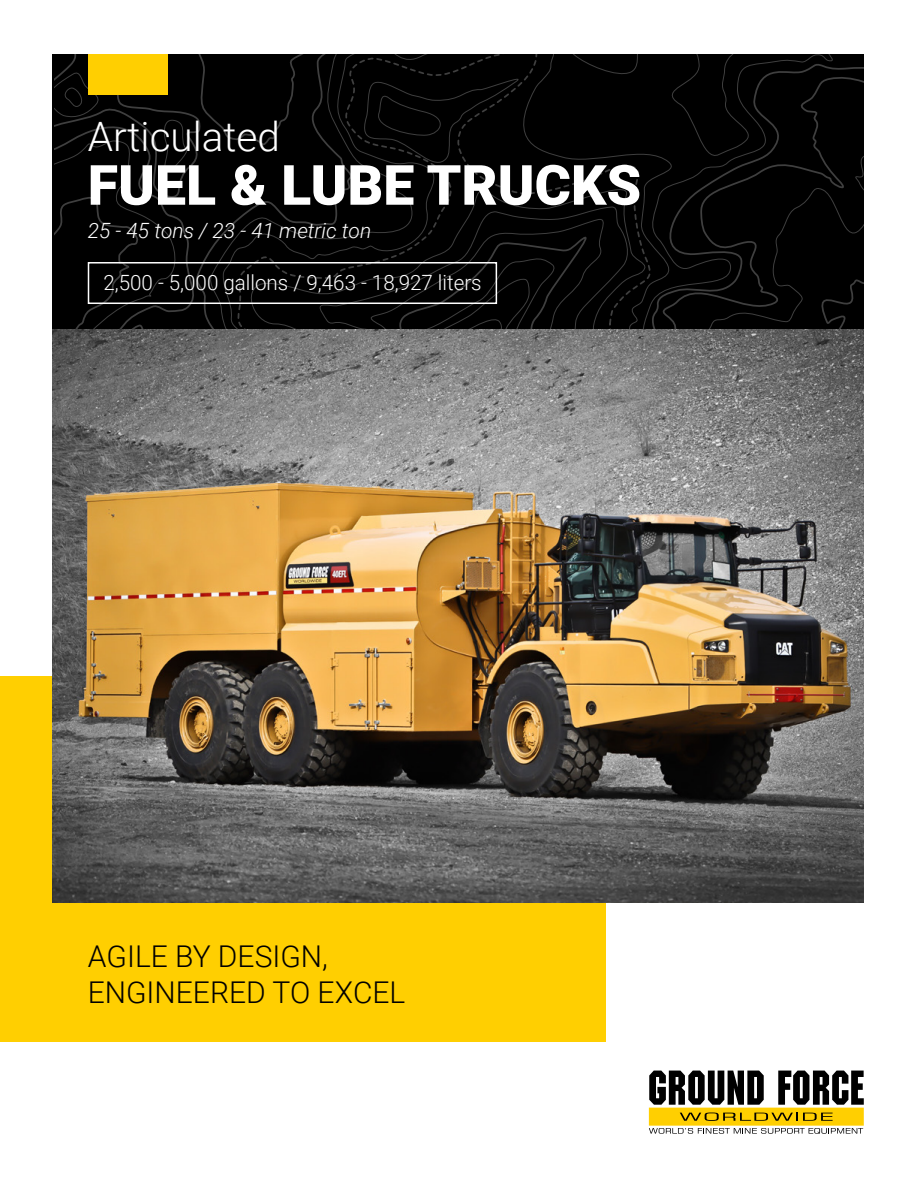
<style>
.page{position:relative;width:918px;height:1188px;background:#fff}
.page>*{position:absolute;margin:0;border:0;box-sizing:border-box;transform-origin:0 0}
.t1{font:900 55.5px "Roboto";color:#fff}
.t2{font:300 40.5px "Roboto";color:#fff}
.t3{font:300 30px/36px "Roboto";color:#000}
.t4{font:300 21px "Roboto";color:#fff}
.t5{font:italic 300 21px "Roboto";color:#fff}
</style>
<div class="page">
<svg style="left:649px;top:1071px;width:215px;height:63px"></svg>
<svg style="left:54px;top:54px;width:795px;height:275px;background:#030303"></svg>
<svg style="left:182px;top:89px;width:673px;height:240px;background:#030303"></svg>
<svg style="left:217px;top:217px;width:442px;height:112px;background:#040404"></svg>
<svg style="left:393px;top:221px;width:241px;height:108px;background:#040404"></svg>
<div style="left:88px;top:54px;width:80px;height:40px;background:#ffcf01"></div>
<div style="left:0;top:676px;width:606px;height:365px;background:#ffcf01"></div>
<div style="left:88px;top:262px;width:409px;height:42px;border:2px solid #fff"></div>
<img style="left:53px;top:329px;width:811px;height:574px">
<h2 class="t2" style="left:88px;top:108px;width:194px">Articulated</h2>
<h1 class="t1" style="left:88px;top:146px;width:555px">FUEL &amp; LUBE TRUCKS</h1>
<p class="t5" style="left:88px;top:216px;width:285px">25 - 45 tons / 23 - 41 metric ton</p>
<p class="t4" style="left:103px;top:267px;width:380px">2,500 - 5,000 gallons / 9,463 - 18,927 liters</p>
<h3 class="t3" style="left:88px;top:937px;width:319px">AGILE BY DESIGN,<br>ENGINEERED TO EXCEL</h3>
</div>
